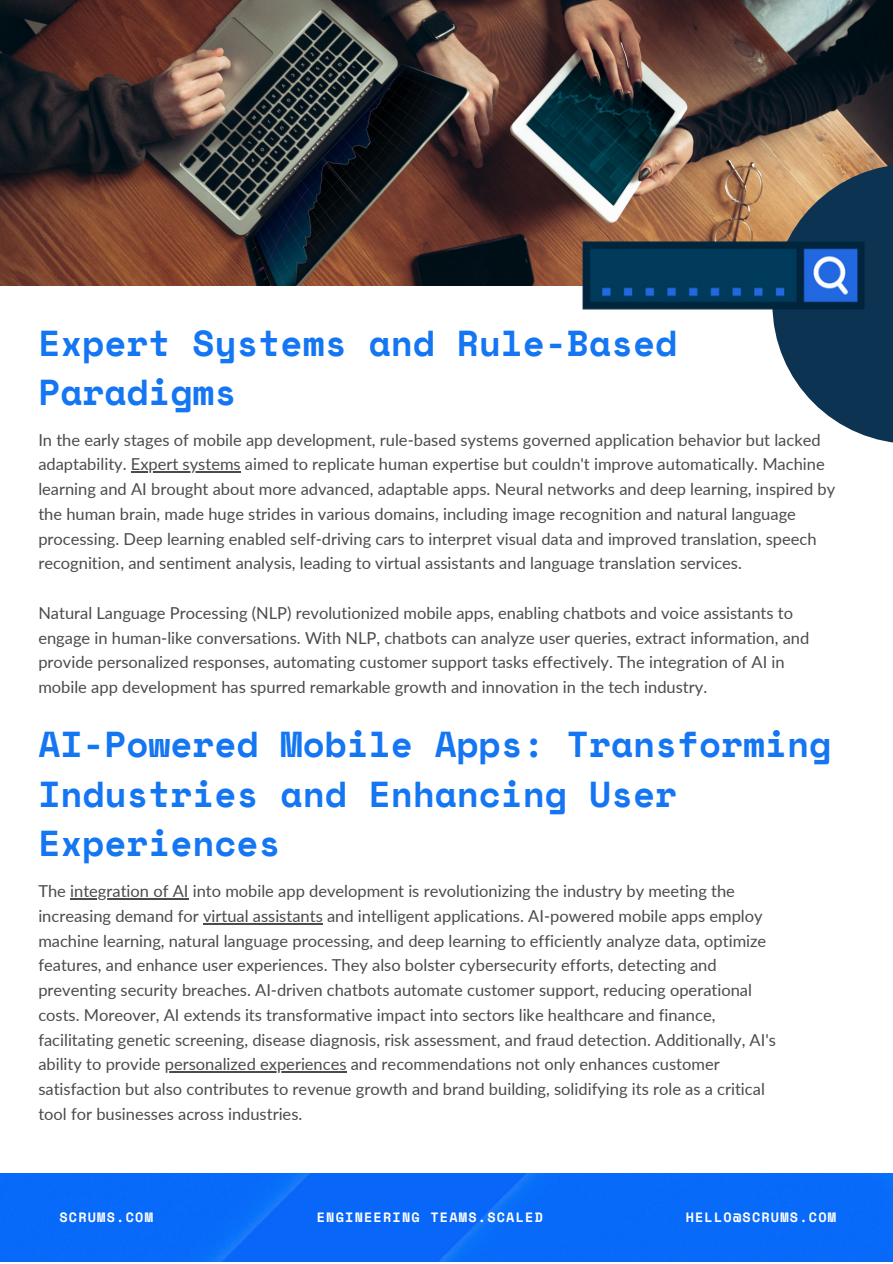
<style>
.page{position:relative;width:893px;height:1264px;background:#fff}
.page>*{position:absolute;margin:0;border:0;box-sizing:border-box;transform-origin:0 0}
.t1{font:700 36px/49.5px "Space Mono";color:#1476f2}
.t2{font:16.5px/24.8px "Lato";color:#494c4a}
.t3{font:700 13.5px "Space Mono";letter-spacing:.09em;color:#fff}
</style>
<div class="page">
<img style="left:0;top:0;width:892px;height:286px">
<svg style="left:772px;top:164px;width:120px;height:279px;fill:#0d3353"></svg>
<img style="left:573px;top:229px;width:301px;height:93px">
<div style="left:0;top:1173px;width:892px;height:88px;background:#0869f9"></div>
<hr style="left:131px;top:471px;width:110px;height:1px;background:#494c4a">
<hr style="left:70px;top:898px;width:118px;height:1px;background:#494c4a">
<hr style="left:203px;top:923px;width:120px;height:1px;background:#494c4a">
<hr style="left:165px;top:1071px;width:181px;height:1px;background:#494c4a">
<p class="t1" style="left:38px;top:317px;width:640px">Expert Systems and Rule-Based<br>Paradigms</p>
<p class="t2" style="left:38px;top:427px;width:798px">In the early stages of mobile app development, rule-based systems governed application behavior but lacked adaptability. Expert systems aimed to replicate human expertise but couldn't improve automatically. Machine learning and AI brought about more advanced, adaptable apps. Neural networks and deep learning, inspired by the human brain, made huge strides in various domains, including image recognition and natural language processing. Deep learning enabled self-driving cars to interpret visual data and improved translation, speech recognition, and sentiment analysis, leading to virtual assistants and language translation services.</p>
<p class="t2" style="left:38px;top:600px;width:772px">Natural Language Processing (NLP) revolutionized mobile apps, enabling chatbots and voice assistants to engage in human-like conversations. With NLP, chatbots can analyze user queries, extract information, and provide personalized responses, automating customer support tasks effectively. The integration of AI in mobile app development has spurred remarkable growth and innovation in the tech industry.</p>
<p class="t1" style="left:38px;top:719px;width:794px">AI-Powered Mobile Apps: Transforming<br>Industries and Enhancing User<br>Experiences</p>
<p class="t2" style="left:38px;top:878px;width:739px">The integration of AI into mobile app development is revolutionizing the industry by meeting the increasing demand for virtual assistants and intelligent applications. AI-powered mobile apps employ machine learning, natural language processing, and deep learning to efficiently analyze data, optimize features, and enhance user experiences. They also bolster cybersecurity efforts, detecting and preventing security breaches. AI-driven chatbots automate customer support, reducing operational costs. Moreover, AI extends its transformative impact into sectors like healthcare and finance, facilitating genetic screening, disease diagnosis, risk assessment, and fraud detection. Additionally, AI's ability to provide personalized experiences and recommendations not only enhances customer satisfaction but also contributes to revenue growth and brand building, solidifying its role as a critical tool for businesses across industries.</p>
<p class="t3" style="left:59px;top:1206px;width:95px">SCRUMS.COM</p>
<p class="t3" style="left:317px;top:1206px;width:228px">ENGINEERING TEAMS.SCALED</p>
<p class="t3" style="left:685px;top:1206px;width:152px">HELLO@SCRUMS.COM</p>
</div>
